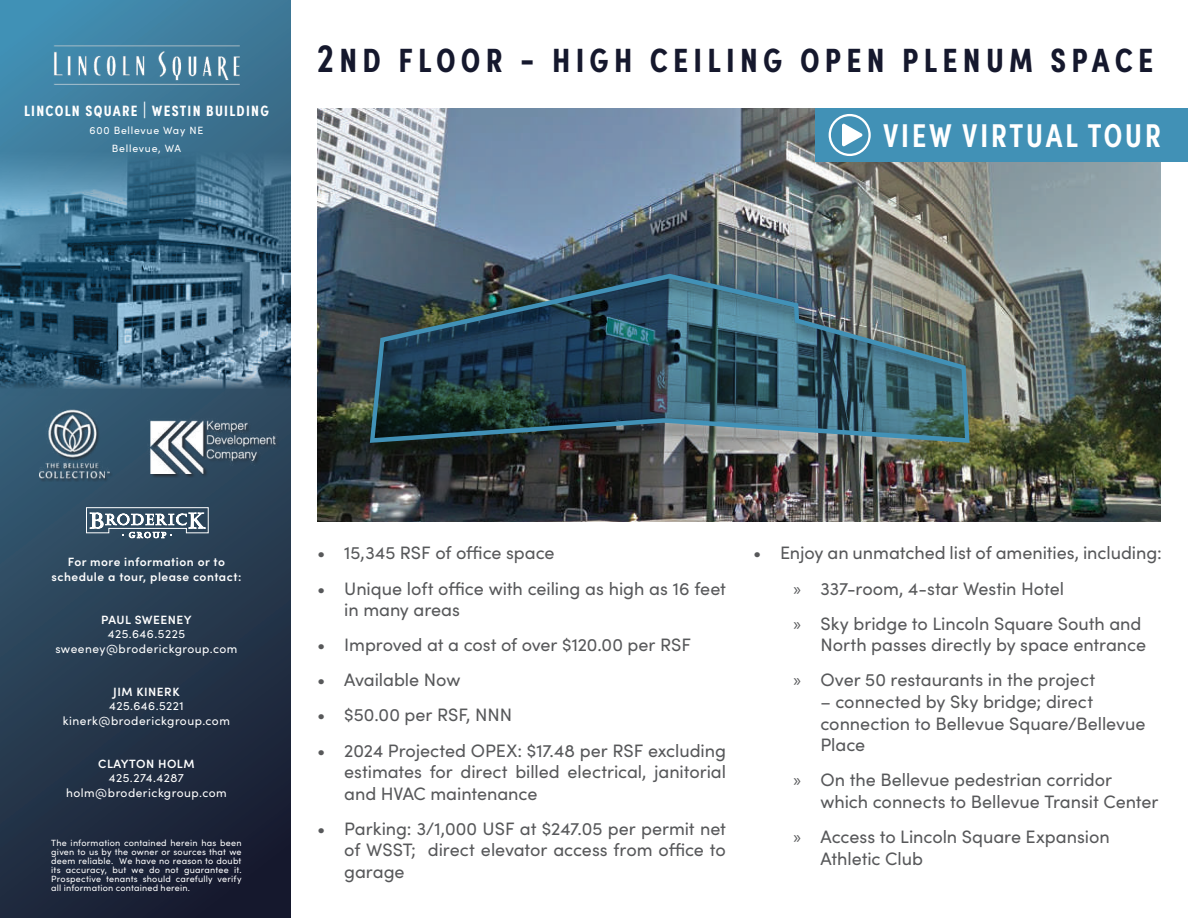
<style>
.page{position:relative;width:1188px;height:918px;background:#fff}
.page>*{position:absolute;margin:0;border:0;box-sizing:border-box;transform-origin:0 0}
.t1{font:600 40.5px "Sofia Pro Condensed";letter-spacing:.13em;color:#15182d}
.t2{font:600 33px "Sofia Pro Condensed";letter-spacing:.09em;color:#fff}
.t3{font:18px/21.6px "Sofia Pro";letter-spacing:-.005em;color:#57585a}
.t4{font:600 18px "Sofia Pro Condensed";letter-spacing:.07em;color:#fff}
.t5{font:12px/14.4px "Sofia Pro";letter-spacing:.04em;color:#fff;text-align:center}
.t6{font:600 12px/14.4px "Sofia Pro";letter-spacing:.04em;color:#fff;text-align:center}
.t7{font:10.5px/18px "Sofia Pro";letter-spacing:.07em;color:#fff;text-align:center}
.t8{font:9px/9px "Sofia Pro";letter-spacing:.02em;color:#fff;text-align:justify}
.s1{font-family:"Myriad Pro"}
</style>
<div class="page">
<svg style="left:0;top:0;width:290px;height:918px;background:#29445b"></svg>
<img style="left:0;top:135px;width:290px;height:261px">
<img style="left:47px;top:40px;width:199px;height:50px">
<svg style="left:86px;top:507px;width:123px;height:31px"></svg>
<div style="left:39px;top:410px;width:74px;height:72px;background:#231f20;opacity:.85"></div>
<img style="left:40px;top:410px;width:69px;height:69px">
<div style="left:151px;top:421px;width:129px;height:57px;background:#231f20;opacity:.75"></div>
<img style="left:148px;top:418px;width:135px;height:55px">
<img style="left:317px;top:108px;width:844px;height:414px">
<img style="left:360px;top:263px;width:633px;height:204px">
<img style="left:367px;top:271px;width:605px;height:174px">
<div style="left:815px;top:108px;width:373px;height:54px;background:#4191b6"></div>
<svg style="left:842px;top:123px;width:21px;height:24px"></svg>
<div style="left:829px;top:114px;width:42px;height:42px;border:2px solid #fff;border-radius:50%"></div>
<p class="t4" style="left:24px;top:96px;width:246px">lincoln square | westin building</p>
<p class="t7" style="left:90px;top:121px;width:115px">600 Bellevue Way NE<br>Bellevue, WA</p>
<h1 class="t1" style="left:317px;top:27px;width:837px">2nd floor - high ceiling open plenum space</h1>
<h2 class="t2" style="left:883px;top:111px;width:279px">VIEW VIRTUAL TOUR</h2>
<p class="t6" style="left:52px;top:554px;width:191px">For more information or to schedule a tour, please contact:</p>
<p class="t6" style="left:101px;top:612px;width:92px">PAUL SWEENEY</p>
<p class="t5" style="left:55px;top:626px;width:184px">425.646.5225 sweeney@broderickgroup.com</p>
<p class="t6" style="left:113px;top:684px;width:68px">JIM KINERK</p>
<p class="t5" style="left:63px;top:698px;width:169px">425.646.5221 kinerk@broderickgroup.com</p>
<p class="t6" style="left:98px;top:756px;width:98px">CLAYTON HOLM</p>
<p class="t5" style="left:66px;top:770px;width:162px">425.274.4287 holm@broderickgroup.com</p>
<p class="t8" style="left:51px;top:838px;width:192px">The information contained herein has been given to us by the owner or sources that we deem reliable. We have no reason to doubt its accuracy, but we do not guarantee it.<br>Prospective tenants should carefully verify all information contained herein.</p>
<p class="t3" style="left:317px;top:541px;width:239px">• 15,345 RSF of office space</p>
<p class="t3" style="left:344px;top:576px;width:383px;text-indent:-27px">• Unique loft office with ceiling as high as 16 feet in many areas</p>
<p class="t3" style="left:317px;top:633px;width:375px">• Improved at a cost of over $120.00 per RSF</p>
<p class="t3" style="left:317px;top:668px;width:145px">• Available Now</p>
<p class="t3" style="left:317px;top:703px;width:196px">• $50.00 per RSF, NNN</p>
<p class="t3" style="left:344px;top:738px;width:383px;text-align:justify;text-indent:-27px">• 2024 Projected OPEX: $17.48 per RSF excluding estimates for direct billed electrical, janitorial and HVAC maintenance</p>
<p class="t3" style="left:344px;top:817px;width:383px;text-align:justify;text-indent:-27px">• Parking: 3/1,000 USF at $247.05 per permit net of WSST; direct elevator access from office to garage</p>
<p class="t3" style="left:794px;top:535px;width:370px;line-height:35.1px;text-indent:-40px">• Enjoy an unmatched list of amenities, including: <span class="s1">»</span> 337-room, 4-star Westin Hotel<br><span class="s1">»</span> Sky bridge to Lincoln Square South and</p>
<p class="t3" style="left:794px;top:626px;width:354px;line-height:35.1px;text-indent:27px">North passes directly by space entrance <span class="s1">»</span> Over 50 restaurants in the project</p>
<p class="t3" style="left:821px;top:690px;width:327px">– connected by Sky bridge; direct connection to Bellevue Square/Bellevue<br>Place</p>
<p class="t3" style="left:821px;top:768px;width:340px;text-indent:-27px"><span class="s1">»</span> On the Bellevue pedestrian corridor which connects to Bellevue Transit Center</p>
<p class="t3" style="left:821px;top:825px;width:291px;text-indent:-27px"><span class="s1">»</span> Access to Lincoln Square Expansion<br>Athletic Club</p>
</div>
